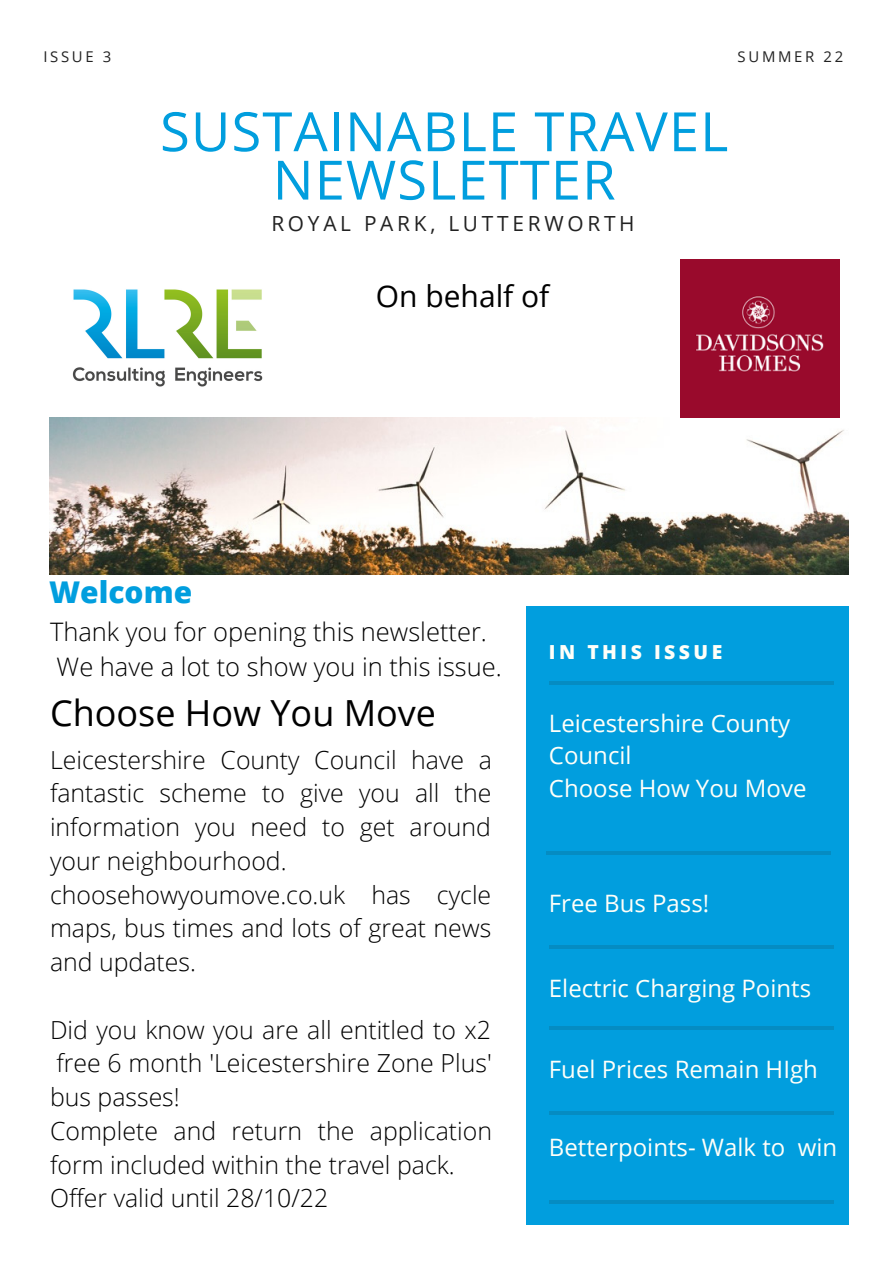
<style>
.page{position:relative;width:893px;height:1264px;background:#fff}
.page>*{position:absolute;margin:0;border:0;box-sizing:border-box;transform-origin:0 0}
.t1{font:54.15px/48.3px "Open Sans";letter-spacing:.02em;color:#019ede;text-align:center}
.t2{font:36px "Open Sans";color:#000}
.t3{font:30px "Open Sans";color:#000}
.t4{font:800 30px "Open Sans";color:#019ede}
.t5{font:300 25.5px/34.8px "Open Sans";color:#000}
.t6{font:300 24.9px/33.8px "Open Sans";color:#000}
.t7{font:24px/32.5px "Open Sans";color:#fffff9}
.t8{font:20.85px "Open Sans";letter-spacing:.18em;color:#222}
.t9{font:800 19.35px "Open Sans";letter-spacing:.18em;color:#fffff9}
.t10{font:14.85px "Open Sans";letter-spacing:.18em;color:#222}
</style>
<div class="page">
<div style="left:526px;top:606px;width:322px;height:618px;background:#019ede"></div>
<hr style="left:549px;top:945px;width:284px;height:3px;background:#222">
<hr style="left:549px;top:1026px;width:285px;height:3px;background:#222">
<hr style="left:549px;top:1111px;width:284px;height:3px;background:#222">
<hr style="left:549px;top:1200px;width:285px;height:3px;background:#222">
<hr style="left:549px;top:681px;width:285px;height:3px;background:#222">
<img style="left:49px;top:417px;width:799px;height:157px">
<img style="left:72px;top:289px;width:191px;height:98px">
<img style="left:680px;top:259px;width:159px;height:158px">
<hr style="left:546px;top:851px;width:285px;height:3px;background:#222">
<p class="t10" style="left:43px;top:46px;width:69px">ISSUE 3</p>
<p class="t10" style="left:737px;top:46px;width:107px">SUMMER 22</p>
<h1 class="t1" style="left:160px;top:106px;width:569px">SUSTAINABLE TRAVEL<br>NEWSLETTER</h1>
<p class="t8" style="left:271px;top:209px;width:365px">ROYAL PARK, LUTTERWORTH</p>
<p class="t3" style="left:376px;top:275px;width:175px">On behalf of</p>
<p class="t4" style="left:49px;top:571px;width:145px">Welcome</p>
<p class="t5" style="left:50px;top:613px;width:453px">Thank you for opening this newsletter.<br>We have a lot to show you in this issue.</p>
<h2 class="t2" style="left:50px;top:688px;width:387px">Choose How You Move</h2>
<p class="t6" style="left:50px;top:742px;width:443px">Leicestershire County Council have a fantastic scheme to give you all the information you need to get around your neighbourhood. choosehowyoumove.co.uk has cycle maps, bus times and lots of great news and updates.</p>
<p class="t6" style="left:50px;top:1012px;width:443px">Did you know you are all entitled to x2 free 6 month 'Leicestershire Zone Plus' bus passes!<br>Complete and return the application form included within the travel pack.<br>Offer valid until 28/10/22</p>
<p class="t9" style="left:549px;top:638px;width:175px">IN THIS ISSUE</p>
<p class="t7" style="left:549px;top:706px;width:259px">Leicestershire County<br>Council<br>Choose How You Move</p>
<p class="t7" style="left:549px;top:885px;width:162px">Free Bus Pass!</p>
<p class="t7" style="left:549px;top:971px;width:264px">Electric Charging Points</p>
<p class="t7" style="left:549px;top:1052px;width:270px">Fuel Prices Remain HIgh</p>
<p class="t7" style="left:549px;top:1130px;width:290px">Betterpoints- Walk to win</p>
</div>
